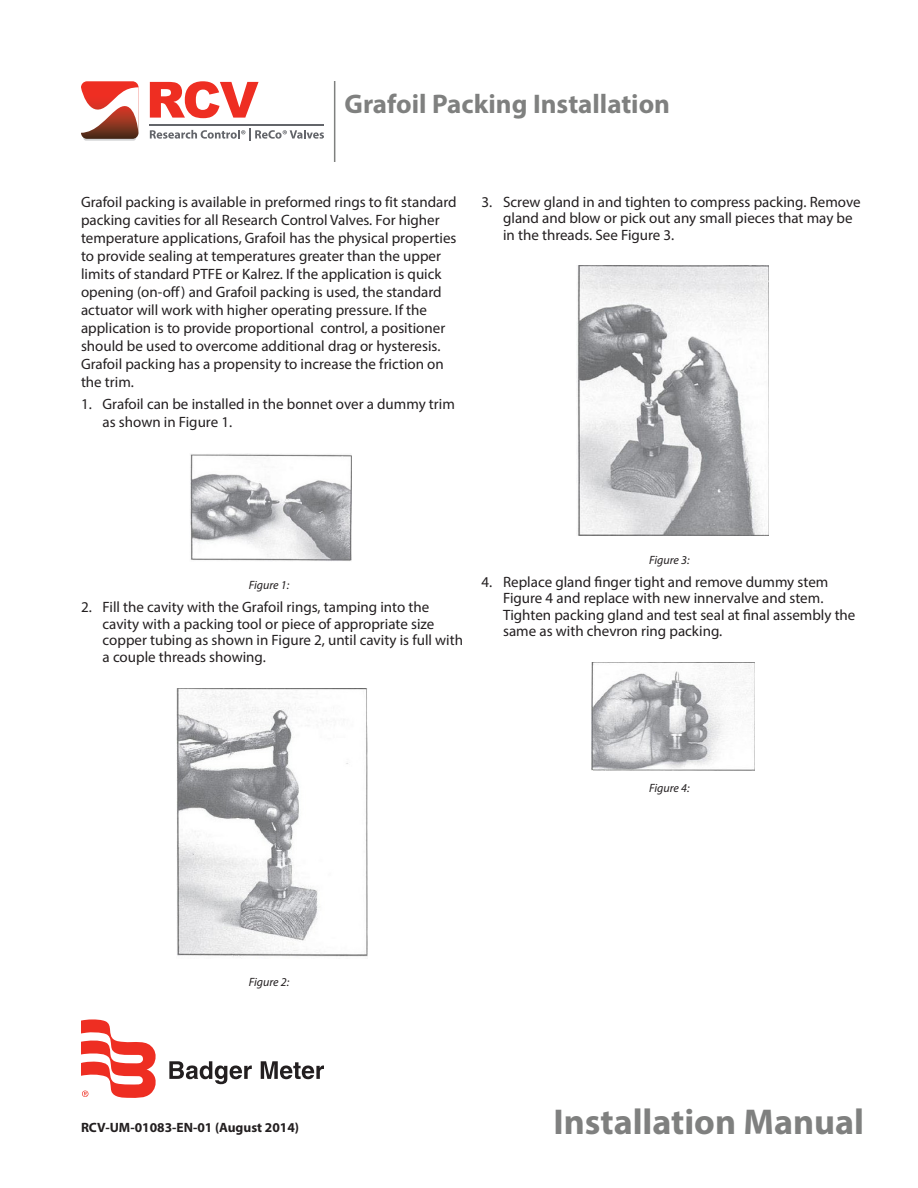
<style>
.page{position:relative;width:918px;height:1188px;background:#fff}
.page>*{position:absolute;margin:0;border:0;box-sizing:border-box;transform-origin:0 0}
.Cover_DocType{font:700 36px "Myriad Pro";color:#7f807f}
.Cover_ProdName_1st_L{font:700 27px "Myriad Pro";color:#7f807f}
.Body{font:15px/18px "Myriad Pro";color:#231f20}
.Cover_Footer_Left_1s{font:700 13.5px "Myriad Pro";color:#231f20}
.t1{font:italic 12px "Myriad Pro";color:#231f20}
</style>
<div class="page">
<img style="left:190px;top:453px;width:161px;height:108px">
<img style="left:177px;top:688px;width:191px;height:269px">
<img style="left:577px;top:266px;width:192px;height:270px">
<img style="left:591px;top:663px;width:163px;height:108px">
<div style="left:83px;top:134px;width:53px;height:7px;background:#d1d2d4;border-radius:3px"></div>
<svg style="left:150px;top:128px;width:174px;height:12px"></svg>
<hr style="left:150px;top:124px;width:174px;height:1px;background:#63656a">
<svg style="left:81px;top:81px;width:58px;height:58px"></svg>
<svg style="left:150px;top:81px;width:109px;height:37px"></svg>
<hr style="left:334px;top:81px;width:1px;height:81px;background:#7f807f">
<svg style="left:169px;top:1061px;width:83px;height:23px"></svg>
<svg style="left:261px;top:1061px;width:63px;height:18px"></svg>
<svg style="left:81px;top:1019px;width:75px;height:79px"></svg>
<p class="Cover_ProdName_1st_L" style="left:345px;top:86px;width:327px">Grafoil Packing Installation</p>
<p class="Body" style="left:81px;top:192px;width:377px">Grafoil packing is available in preformed rings to fit standard packing cavities for all Research Control Valves. For higher temperature applications, Grafoil has the physical properties to provide sealing at temperatures greater than the upper limits of standard PTFE or Kalrez. If the application is quick opening (on-off) and Grafoil packing is used, the standard actuator will work with higher operating pressure. If the application is to provide proportional control, a positioner should be used to overcome additional drag or hysteresis.<br>Grafoil packing has a propensity to increase the friction on the trim.</p>
<p class="Body" style="left:103px;top:395px;width:354px;text-indent:-22px">1. Grafoil can be installed in the bonnet over a dummy trim as shown in Figure 1.</p>
<p class="Body" style="left:503px;top:193px;width:359px;line-height:16.5px;text-indent:-22px">3. Screw gland in and tighten to compress packing. Remove gland and blow or pick out any small pieces that may be in the threads. See Figure 3.</p>
<p class="t1" style="left:249px;top:578px;width:42px">Figure 1:</p>
<p class="Body" style="left:103px;top:599px;width:362px;line-height:16.5px;text-indent:-22px">2. Fill the cavity with the Grafoil rings, tamping into the cavity with a packing tool or piece of appropriate size copper tubing as shown in Figure 2, until cavity is full with a couple threads showing.</p>
<p class="t1" style="left:649px;top:552px;width:42px">Figure 3:</p>
<p class="Body" style="left:503px;top:573px;width:354px;line-height:16.5px;text-indent:-22px">4. Replace gland finger tight and remove dummy stem Figure 4 and replace with new innervalve and stem.<br>Tighten packing gland and test seal at final assembly the same as with chevron ring packing.</p>
<p class="t1" style="left:649px;top:781px;width:42px">Figure 4:</p>
<p class="t1" style="left:249px;top:975px;width:42px">Figure 2:</p>
<p class="Cover_Footer_Left_1s" style="left:81px;top:1118px;width:220px">RCV-UM-01083-EN-01 (August 2014)</p>
<p class="Cover_DocType" style="left:553px;top:1098px;width:312px">Installation Manual</p>
</div>
